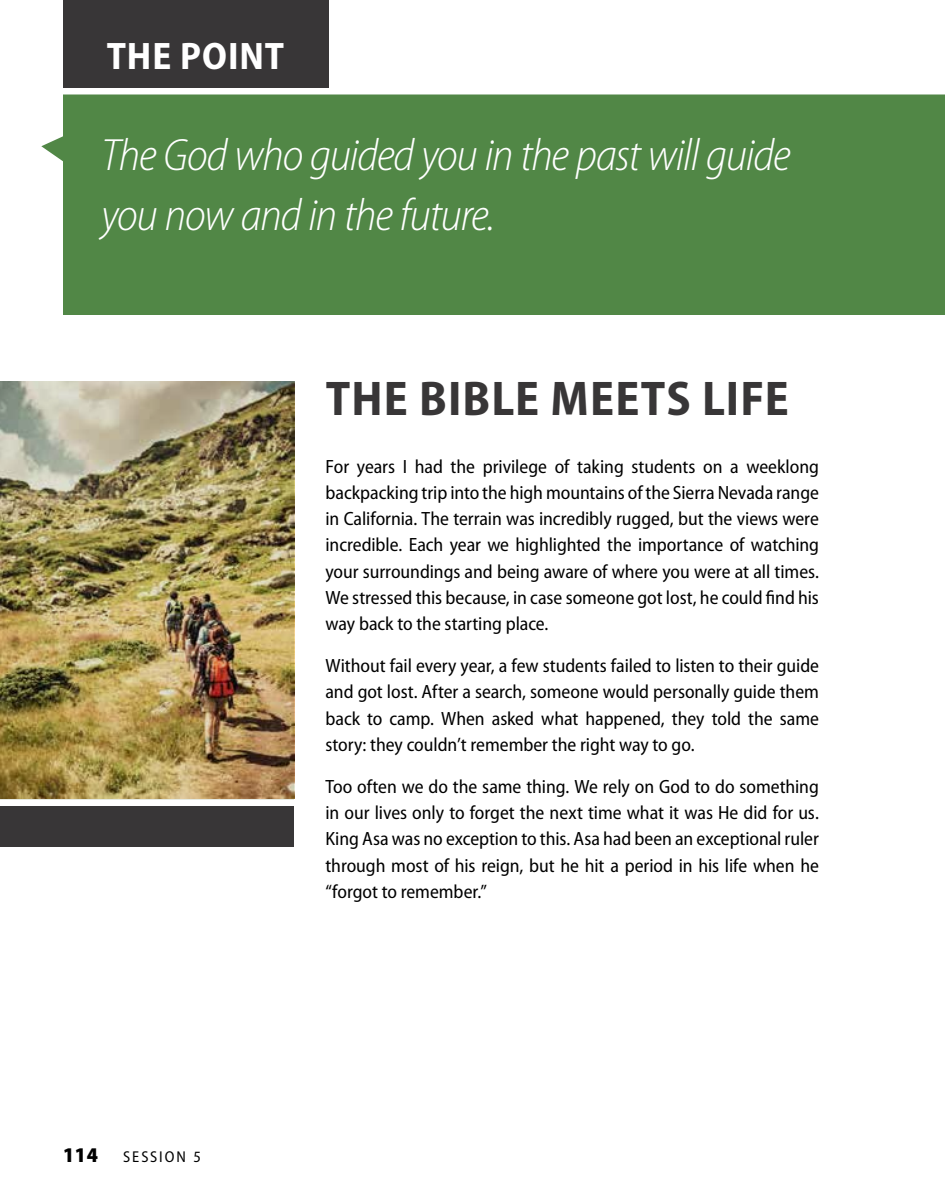
<style>
.page{position:relative;width:945px;height:1197px;background:#fff}
.page>*{position:absolute;margin:0;border:0;box-sizing:border-box;transform-origin:0 0}
.t1{font:700 semi-condensed 49px "Myriad Pro";letter-spacing:.025em;color:#383637}
.t2{font:italic 300 semi-condensed 45.5px/59.5px "Myriad Pro";letter-spacing:-.025em;color:#fff}
.t3{font:700 semi-condensed 38.5px "Myriad Pro";letter-spacing:.025em;color:#fff}
.t4{font:900 semi-condensed 21px "Myriad Pro";color:#000}
.t5{font:semi-condensed 19.25px/26.2px "Myriad Pro";letter-spacing:-.005em;color:#000;text-align:justify}
.t6{font:semi-condensed 15.75px "Myriad Pro";letter-spacing:.12em;color:#000}
</style>
<div class="page">
<div style="left:63px;top:0;width:265px;height:88px;background:#383637"></div>
<div style="left:41px;top:94px;width:904px;height:221px;background:#518746"></div>
<div style="left:0;top:807px;width:294px;height:40px;background:#383637"></div>
<img style="left:0;top:382px;width:294px;height:417px">
<h3 class="t3" style="left:107px;top:34px;width:179px">THE POINT</h3>
<h2 class="t2" style="left:101px;top:127px;width:691px">The God who guided you in the past will guide you now and in the future.</h2>
<h1 class="t1" style="left:326px;top:371px;width:464px">THE BIBLE MEETS LIFE</h1>
<p class="t4" style="left:63px;top:1143px;width:37px">114</p>
<p class="t6" style="left:123px;top:1149px;width:79px">SESSION 5</p>
<p class="t5" style="left:326px;top:453px;width:495px">For years I had the privilege of taking students on a weeklong backpacking trip into the high mountains of the Sierra Nevada range in California. The terrain was incredibly rugged, but the views were incredible. Each year we highlighted the importance of watching your surroundings and being aware of where you were at all times.<br>We stressed this because, in case someone got lost, he could find his way back to the starting place.</p>
<p class="t5" style="left:326px;top:653px;width:495px">Without fail every year, a few students failed to listen to their guide and got lost. After a search, someone would personally guide them back to camp. When asked what happened, they told the same story: they couldn’t remember the right way to go.</p>
<p class="t5" style="left:326px;top:774px;width:495px">Too often we do the same thing. We rely on God to do something in our lives only to forget the next time what it was He did for us.<br>King Asa was no exception to this. Asa had been an exceptional ruler through most of his reign, but he hit a period in his life when he “forgot to remember.”</p>
</div>
